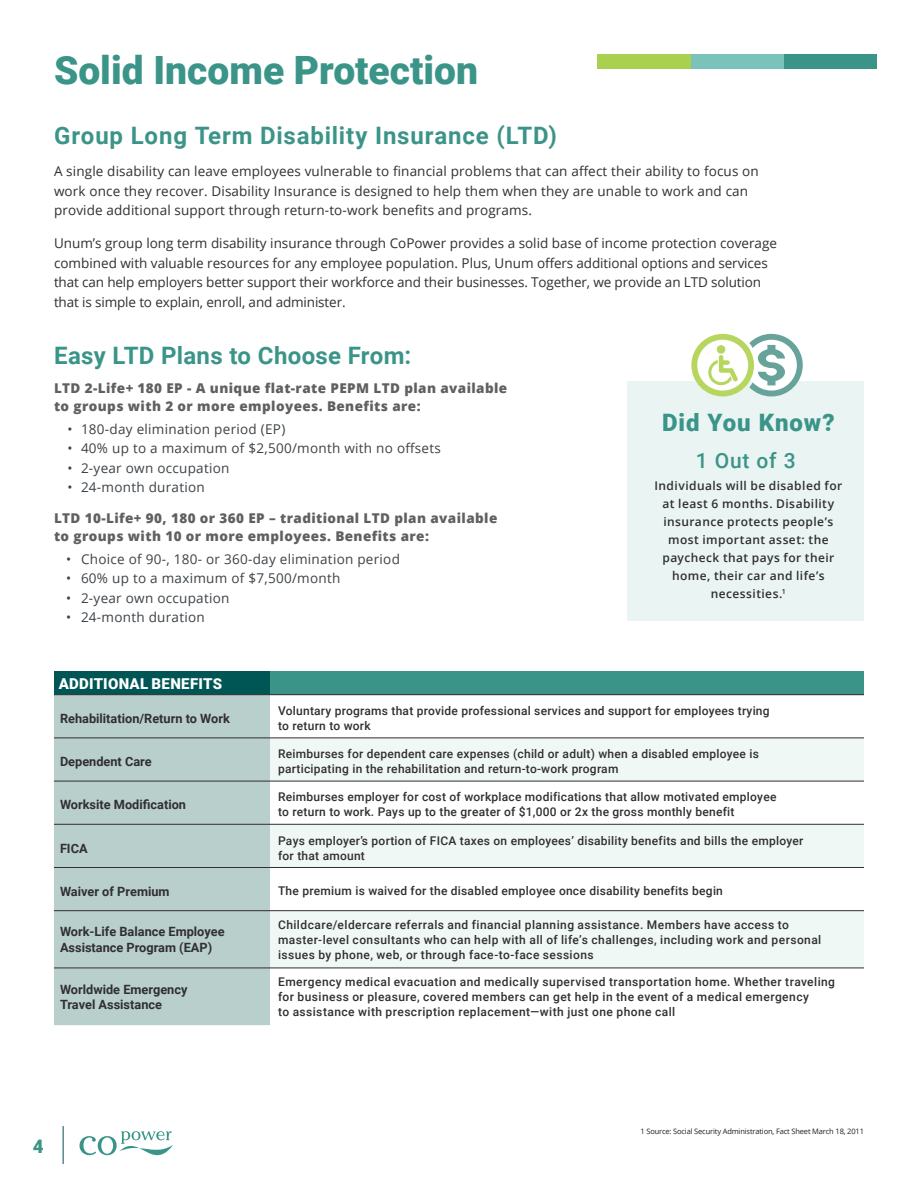
<style>
.page{position:relative;width:918px;height:1188px;background:#fff}
.page>*{position:absolute;margin:0;border:0;box-sizing:border-box;transform-origin:0 0}
.t1{font:900 39px "Roboto";color:#3b9488}
.t2{font:700 24px "Roboto";letter-spacing:.03em;color:#3b9488}
.t3{font:900 24px "Roboto";letter-spacing:.04em;color:#3b9488}
.t4{font:500 21px "Roboto";color:#3b9488}
.t5{font:900 18.6px "Roboto";color:#3b9488}
.t6{font:900 15px "Roboto";letter-spacing:.015em;color:#fff}
.t7{font:13.5px/19.5px "Open Sans";color:#312f30}
.t8{font:13.5px "Open Sans";letter-spacing:.02em;color:#3c4247}
.t9{font:800 13.5px/18px "Open Sans";letter-spacing:.03em;color:#606063}
.t10{font:700 12.75px/16.2px "Roboto";color:#312f30}
.t11{font:500 12px/15px "Roboto";letter-spacing:.02em;color:#312f30}
.t12{font:600 12px/18px "Open Sans";letter-spacing:.035em;color:#312f30;text-align:center}
.t13{font:7.5px "Open Sans";letter-spacing:-.02em;color:#231f20}
</style>
<div class="page">
<hr style="left:63px;top:1126px;width:1px;height:38px;background:#115254">
<svg style="left:80px;top:1131px;width:93px;height:25px"></svg>
<div style="left:784px;top:54px;width:93px;height:15px;background:#3b9488"></div>
<div style="left:691px;top:54px;width:93px;height:15px;background:#7bc2ba"></div>
<div style="left:597px;top:54px;width:94px;height:15px;background:#a9d04f"></div>
<div style="left:54px;top:671px;width:216px;height:24px;background:#055"></div>
<div style="left:270px;top:671px;width:594px;height:24px;background:#3b9488"></div>
<div style="left:54px;top:695px;width:216px;height:330px;background:#b8cfcc"></div>
<svg style="left:270px;top:739px;width:594px;height:229px;fill:#f0f8f6"></svg>
<hr style="left:270px;top:694px;width:594px;height:1px;background:#312f30">
<hr style="left:270px;top:738px;width:594px;height:1px;background:#312f30">
<hr style="left:270px;top:781px;width:594px;height:1px;background:#312f30">
<hr style="left:270px;top:824px;width:594px;height:1px;background:#312f30">
<hr style="left:270px;top:867px;width:594px;height:1px;background:#312f30">
<hr style="left:270px;top:910px;width:594px;height:1px;background:#312f30">
<hr style="left:270px;top:968px;width:594px;height:1px;background:#312f30">
<hr style="left:54px;top:694px;width:216px;height:1px;background:#312f30">
<hr style="left:54px;top:738px;width:216px;height:1px;background:#312f30">
<hr style="left:54px;top:781px;width:216px;height:1px;background:#312f30">
<hr style="left:54px;top:824px;width:216px;height:1px;background:#312f30">
<hr style="left:54px;top:867px;width:216px;height:1px;background:#312f30">
<hr style="left:54px;top:910px;width:216px;height:1px;background:#312f30">
<hr style="left:54px;top:968px;width:216px;height:1px;background:#312f30">
<div style="left:627px;top:381px;width:237px;height:240px;background:#e9f4f3"></div>
<svg style="left:691px;top:334px;width:112px;height:62px"></svg>
<h1 class="t1" style="left:54px;top:43px;width:426px">Solid Income Protection</h1>
<h2 class="t2" style="left:54px;top:118px;width:504px">Group Long Term Disability Insurance (LTD)</h2>
<p class="t7" style="left:54px;top:161px;width:706px">A single disability can leave employees vulnerable to financial problems that can affect their ability to focus on work once they recover. Disability Insurance is designed to help them when they are unable to work and can provide additional support through return-to-work benefits and programs.</p>
<p class="t7" style="left:54px;top:233px;width:725px">Unum’s group long term disability insurance through CoPower provides a solid base of income protection coverage combined with valuable resources for any employee population. Plus, Unum offers additional options and services that can help employers better support their workforce and their businesses. Together, we provide an LTD solution that is simple to explain, enroll, and administer.</p>
<h2 class="t2" style="left:54px;top:338px;width:359px">Easy LTD Plans to Choose From:</h2>
<p class="t9" style="left:54px;top:379px;width:455px">LTD 2-Life+ 180 EP - A unique flat-rate PEPM LTD plan available to groups with 2 or more employees. Benefits are:</p>
<p class="t8" style="left:68px;top:420px;width:219px">• 180-day elimination period (EP)</p>
<p class="t8" style="left:68px;top:439px;width:375px">• 40% up to a maximum of $2,500/month with no offsets</p>
<p class="t8" style="left:68px;top:459px;width:164px">• 2-year own occupation</p>
<p class="t8" style="left:68px;top:478px;width:139px">• 24-month duration</p>
<p class="t9" style="left:54px;top:509px;width:445px">LTD 10-Life+ 90, 180 or 360 EP – traditional LTD plan available to groups with 10 or more employees. Benefits are:</p>
<p class="t8" style="left:66px;top:550px;width:336px">• Choice of 90-, 180- or 360-day elimination period</p>
<p class="t8" style="left:66px;top:569px;width:276px">• 60% up to a maximum of $7,500/month</p>
<p class="t8" style="left:66px;top:589px;width:165px">• 2-year own occupation</p>
<p class="t8" style="left:66px;top:608px;width:140px">• 24-month duration</p>
<h2 class="t3" style="left:662px;top:406px;width:174px">Did You Know?</h2>
<h3 class="t4" style="left:696px;top:446px;width:101px">1 Out of 3</h3>
<p class="t12" style="left:654px;top:477px;width:189px">Individuals will be disabled for at least 6 months. Disability insurance protects people’s most important asset: the paycheck that pays for their home, their car and life’s necessities.<sup>1</sup></p>
<p class="t6" style="left:59px;top:673px;width:165px">ADDITIONAL BENEFITS</p>
<p class="t10" style="left:60px;top:710px;width:171px">Rehabilitation/Return to Work</p>
<p class="t11" style="left:278px;top:703px;width:493px">Voluntary programs that provide professional services and support for employees trying to return to work</p>
<p class="t10" style="left:60px;top:753px;width:93px">Dependent Care</p>
<p class="t11" style="left:278px;top:746px;width:482px">Reimburses for dependent care expenses (child or adult) when a disabled employee is participating in the rehabilitation and return-to-work program</p>
<p class="t10" style="left:60px;top:796px;width:128px">Worksite Modification</p>
<p class="t11" style="left:278px;top:789px;width:500px">Reimburses employer for cost of workplace modifications that allow motivated employee to return to work. Pays up to the greater of $1,000 or 2x the gross monthly benefit</p>
<p class="t10" style="left:60px;top:839px;width:29px">FICA</p>
<p class="t11" style="left:278px;top:832px;width:527px">Pays employer’s portion of FICA taxes on employees’ disability benefits and bills the employer for that amount</p>
<p class="t10" style="left:60px;top:883px;width:111px">Waiver of Premium</p>
<p class="t11" style="left:278px;top:883px;width:446px">The premium is waived for the disabled employee once disability benefits begin</p>
<p class="t10" style="left:60px;top:923px;width:166px">Work-Life Balance Employee<br>Assistance Program (EAP)</p>
<p class="t11" style="left:278px;top:916px;width:545px">Childcare/eldercare referrals and financial planning assistance. Members have access to master-level consultants who can help with all of life’s challenges, including work and personal issues by phone, web, or through face-to-face sessions</p>
<p class="t10" style="left:60px;top:981px;width:129px;line-height:15.3px">Worldwide Emergency<br>Travel Assistance</p>
<p class="t11" style="left:278px;top:974px;width:559px">Emergency medical evacuation and medically supervised transportation home. Whether traveling for business or pleasure, covered members can get help in the event of a medical emergency<br>to assistance with prescription replacement—with just one phone call</p>
<h3 class="t5" style="left:33px;top:1133px;width:12px">4</h3>
<p class="t13" style="left:640px;top:1126px;width:225px">1 Source: Social Security Administration, Fact Sheet March 18, 2011</p>
</div>
